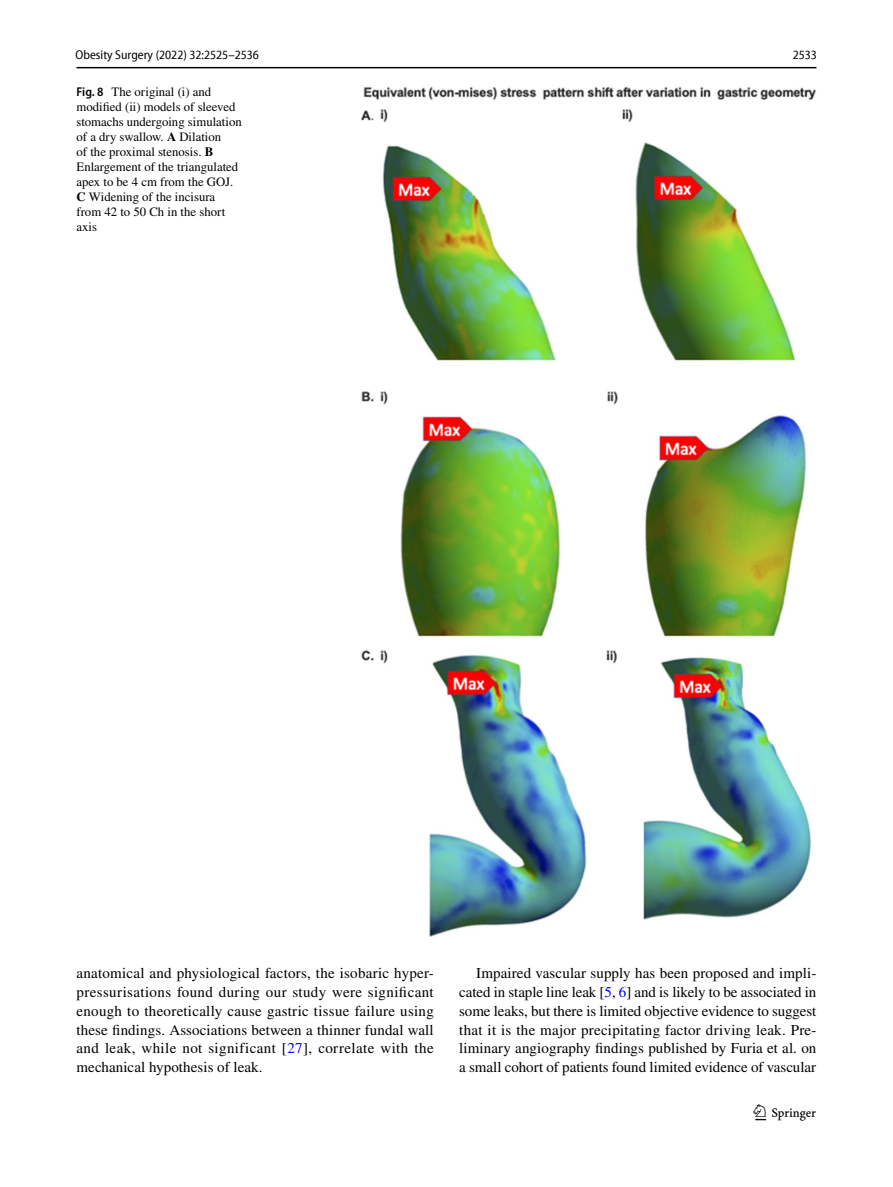
<style>
.page{position:relative;width:893px;height:1187px;background:#fff}
.page>*{position:absolute;margin:0;border:0;box-sizing:border-box;transform-origin:0 0}
.t1{font:22.5px "Springnew Regular 3";color:#000}
.t2{font:15px/18.8px "STIX";letter-spacing:-.005em;color:#000;text-align:justify}
.t3{font:12.75px/15px "STIX";color:#000}
.t4{font:semi-condensed 12.75px "Myriad Pro Unic";color:#000}
.s1{font-family:"Myriad Pro";font-weight:600;font-stretch:semi-condensed}
.s2{font-weight:700}
.s3{color:#00f}
</style>
<div class="page">
<hr style="left:77px;top:67px;width:739px;height:1px;background:#000">
<img style="left:361px;top:87px;width:455px;height:850px">
<p class="t4" style="left:76px;top:50px;width:185px">Obesity Surgery (2022) 32:2525–2536</p>
<p class="t4" style="left:793px;top:50px;width:26px">2533</p>
<p class="t3" style="left:77px;top:85px;width:167px"><span class="s1">Fig. 8</span> The original (i) and modified (ii) models of sleeved stomachs undergoing simulation of a dry swallow. <span class="s2">A</span> Dilation<br>of the proximal stenosis. <span class="s2">B<br></span>Enlargement of the triangulated apex to be 4 cm from the GOJ.<br><span class="s2">C</span> Widening of the incisura from 42 to 50 Ch in the short axis</p>
<p class="t2" style="left:77px;top:964px;width:359px">anatomical and physiological factors, the isobaric hyper&shy;pressurisations found during our study were significant enough to theoretically cause gastric tissue failure using these findings. Associations between a thinner fundal wall and leak, while not significant [<span class="s3">27</span>], correlate with the mechanical hypothesis of leak.</p>
<p class="t2" style="left:459px;top:964px;width:359px;text-indent:17px">Impaired vascular supply has been proposed and impli&shy;cated in staple line leak [<span class="s3">5</span>, <span class="s3">6</span>] and is likely to be associated in some leaks, but there is limited objective evidence to suggest that it is the major precipitating factor driving leak. Pre&shy;liminary angiography findings published by Furia et al. on a small cohort of patients found limited evidence of vascular</p>
<h1 class="t1" style="left:755px;top:1104px;width:62px">1 3</h1>
</div>
